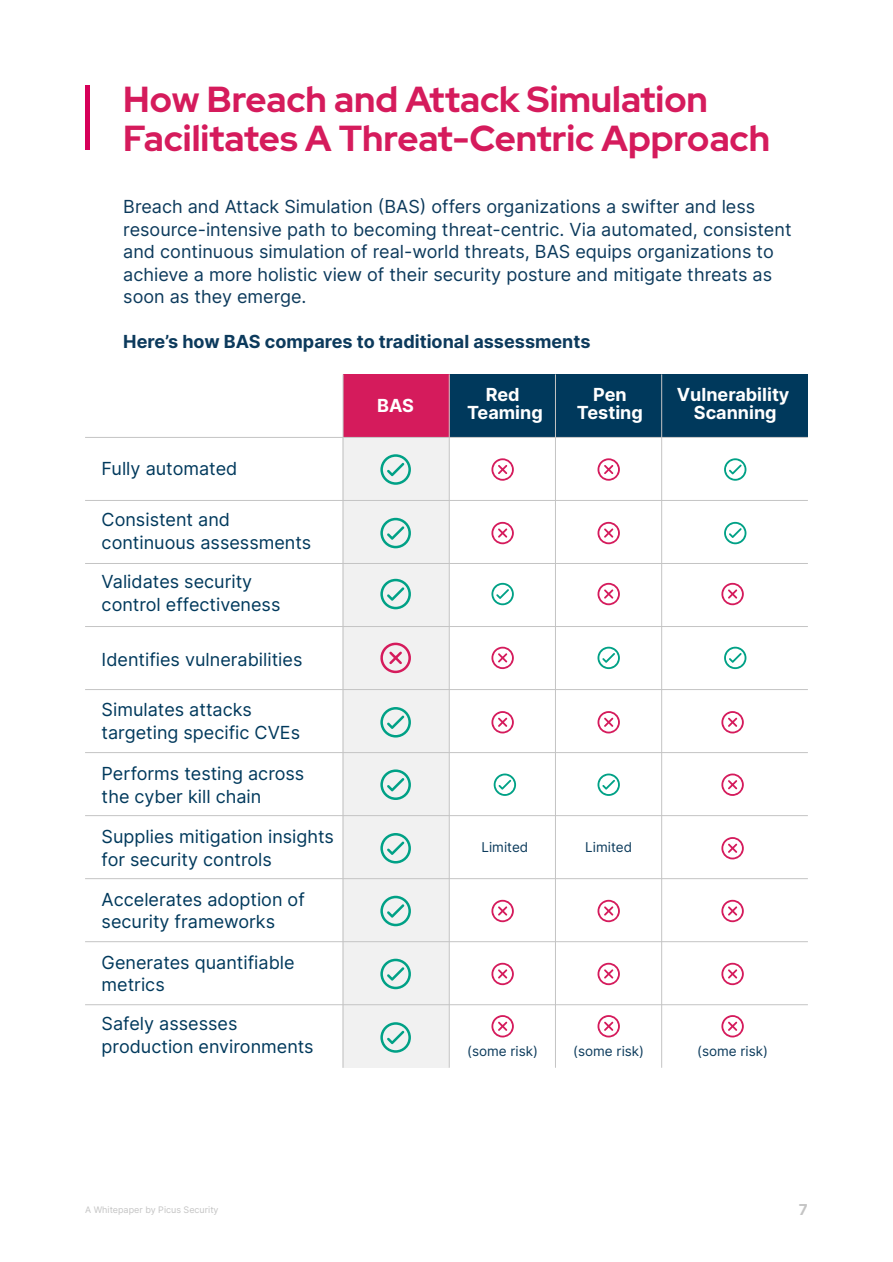
<style>
.page{position:relative;width:893px;height:1262px;background:#fff}
.page>*{position:absolute;margin:0;border:0;box-sizing:border-box;transform-origin:0 0}
.t1{font:700 36px/39px "Red Hat Display";color:#d51b5c}
.t2{font:18px/22.5px "Inter";color:#00395c}
.t3{font:18px/22.5px "Inter";color:#0c3a5c}
.t4{font:700 18px "Inter";color:#0c3a5c}
.t5{font:700 18px/18px "Inter";color:#fff;text-align:center}
.t6{font:700 15px "Inter";color:#c4c4c4}
.t7{font:13.5px "Inter";color:#0c3b5c}
.t8{font:9px "Inter";color:#c4c4c4}
</style>
<div class="page">
<div style="left:342px;top:437px;width:107px;height:630px;background:#f1f1f1"></div>
<div style="left:343px;top:374px;width:464px;height:63px;background:#00395c"></div>
<div style="left:343px;top:374px;width:106px;height:63px;background:#d51b5c"></div>
<hr style="left:85px;top:1004px;width:722px;height:1px;background:#c4c4c4">
<hr style="left:85px;top:941px;width:722px;height:1px;background:#c4c4c4">
<hr style="left:85px;top:878px;width:722px;height:1px;background:#c4c4c4">
<hr style="left:85px;top:815px;width:722px;height:1px;background:#c4c4c4">
<hr style="left:85px;top:752px;width:722px;height:1px;background:#c4c4c4">
<hr style="left:85px;top:689px;width:722px;height:1px;background:#c4c4c4">
<hr style="left:85px;top:626px;width:722px;height:1px;background:#c4c4c4">
<hr style="left:85px;top:563px;width:722px;height:1px;background:#c4c4c4">
<hr style="left:85px;top:500px;width:722px;height:1px;background:#c4c4c4">
<hr style="left:85px;top:437px;width:722px;height:1px;background:#c4c4c4">
<hr style="left:661px;top:374px;width:1px;height:693px;background:#c4c4c4">
<hr style="left:555px;top:374px;width:1px;height:693px;background:#c4c4c4">
<hr style="left:449px;top:374px;width:1px;height:693px;background:#c4c4c4">
<hr style="left:342px;top:374px;width:1px;height:693px;background:#c4c4c4">
<svg style="left:380px;top:642px;width:31px;height:31px"></svg>
<svg style="left:491px;top:646px;width:23px;height:23px"></svg>
<svg style="left:597px;top:583px;width:23px;height:22px"></svg>
<svg style="left:721px;top:583px;width:22px;height:22px"></svg>
<svg style="left:597px;top:711px;width:23px;height:22px"></svg>
<svg style="left:721px;top:711px;width:22px;height:22px"></svg>
<svg style="left:491px;top:711px;width:23px;height:22px"></svg>
<svg style="left:491px;top:458px;width:23px;height:23px"></svg>
<svg style="left:491px;top:522px;width:23px;height:22px"></svg>
<svg style="left:491px;top:899px;width:23px;height:23px"></svg>
<svg style="left:491px;top:962px;width:23px;height:23px"></svg>
<svg style="left:597px;top:899px;width:23px;height:23px"></svg>
<svg style="left:597px;top:962px;width:23px;height:23px"></svg>
<svg style="left:597px;top:458px;width:23px;height:23px"></svg>
<svg style="left:597px;top:522px;width:23px;height:22px"></svg>
<svg style="left:721px;top:899px;width:22px;height:23px"></svg>
<svg style="left:721px;top:962px;width:22px;height:23px"></svg>
<svg style="left:491px;top:1015px;width:23px;height:22px"></svg>
<svg style="left:597px;top:1015px;width:23px;height:22px"></svg>
<svg style="left:721px;top:1015px;width:22px;height:22px"></svg>
<svg style="left:721px;top:773px;width:22px;height:23px"></svg>
<svg style="left:721px;top:837px;width:22px;height:22px"></svg>
<svg style="left:380px;top:707px;width:31px;height:30px"></svg>
<svg style="left:380px;top:769px;width:31px;height:31px"></svg>
<svg style="left:380px;top:833px;width:31px;height:30px"></svg>
<svg style="left:380px;top:895px;width:31px;height:31px"></svg>
<svg style="left:380px;top:958px;width:31px;height:31px"></svg>
<svg style="left:380px;top:1022px;width:31px;height:30px"></svg>
<svg style="left:380px;top:454px;width:31px;height:31px"></svg>
<svg style="left:380px;top:518px;width:31px;height:30px"></svg>
<svg style="left:380px;top:579px;width:31px;height:30px"></svg>
<svg style="left:491px;top:583px;width:23px;height:22px"></svg>
<svg style="left:724px;top:522px;width:22px;height:22px"></svg>
<svg style="left:724px;top:458px;width:22px;height:23px"></svg>
<svg style="left:724px;top:646px;width:22px;height:23px"></svg>
<svg style="left:597px;top:646px;width:23px;height:23px"></svg>
<svg style="left:597px;top:773px;width:23px;height:23px"></svg>
<svg style="left:493px;top:773px;width:23px;height:23px"></svg>
<div style="left:85px;top:85px;width:5px;height:64px;background:#d60059"></div>
<h1 class="t1" style="left:123px;top:80px;width:648px">How Breach and Attack Simulation<br>Facilitates A Threat-Centric Approach</h1>
<p class="t3" style="left:123px;top:195px;width:669px">Breach and Attack Simulation (BAS) offers organizations a swifter and less resource-intensive path to becoming threat-centric. Via automated, consistent and continuous simulation of real-world threats, BAS equips organizations to achieve a more holistic view of their security posture and mitigate threats as soon as they emerge.</p>
<p class="t4" style="left:123px;top:328px;width:468px">Here’s how BAS compares to traditional assessments</p>
<p class="t2" style="left:102px;top:457px;width:137px">Fully automated</p>
<p class="t2" style="left:102px;top:508px;width:211px">Consistent and continuous assessments</p>
<p class="t2" style="left:102px;top:570px;width:180px">Validates security control effectiveness</p>
<p class="t2" style="left:102px;top:647px;width:202px">Identifies vulnerabilities</p>
<p class="t2" style="left:102px;top:698px;width:200px">Simulates attacks targeting specific CVEs</p>
<p class="t2" style="left:102px;top:762px;width:204px">Performs testing across the cyber kill chain</p>
<p class="t2" style="left:102px;top:825px;width:234px">Supplies mitigation insights for security controls</p>
<p class="t2" style="left:102px;top:887px;width:205px">Accelerates adoption of security frameworks</p>
<p class="t2" style="left:102px;top:950px;width:194px">Generates quantifiable metrics</p>
<p class="t2" style="left:102px;top:1011px;width:213px">Safely assesses production environments</p>
<p class="t5" style="left:377px;top:396px;width:38px">BAS</p>
<p class="t5" style="left:467px;top:385px;width:77px">Red<br>Teaming</p>
<p class="t5" style="left:577px;top:385px;width:67px">Pen<br>Testing</p>
<p class="t5" style="left:676px;top:385px;width:114px">Vulnerability<br>Scanning</p>
<p class="t7" style="left:481px;top:837px;width:48px">Limited</p>
<p class="t7" style="left:585px;top:837px;width:48px">Limited</p>
<p class="t7" style="left:467px;top:1041px;width:72px">(some risk)</p>
<p class="t7" style="left:573px;top:1041px;width:72px">(some risk)</p>
<p class="t7" style="left:697px;top:1041px;width:72px">(some risk)</p>
<p class="t8" style="left:85px;top:1203px;width:135px">A Whitepaper by Picus Security</p>
<p class="t6" style="left:799px;top:1198px;width:10px">7</p>
</div>
